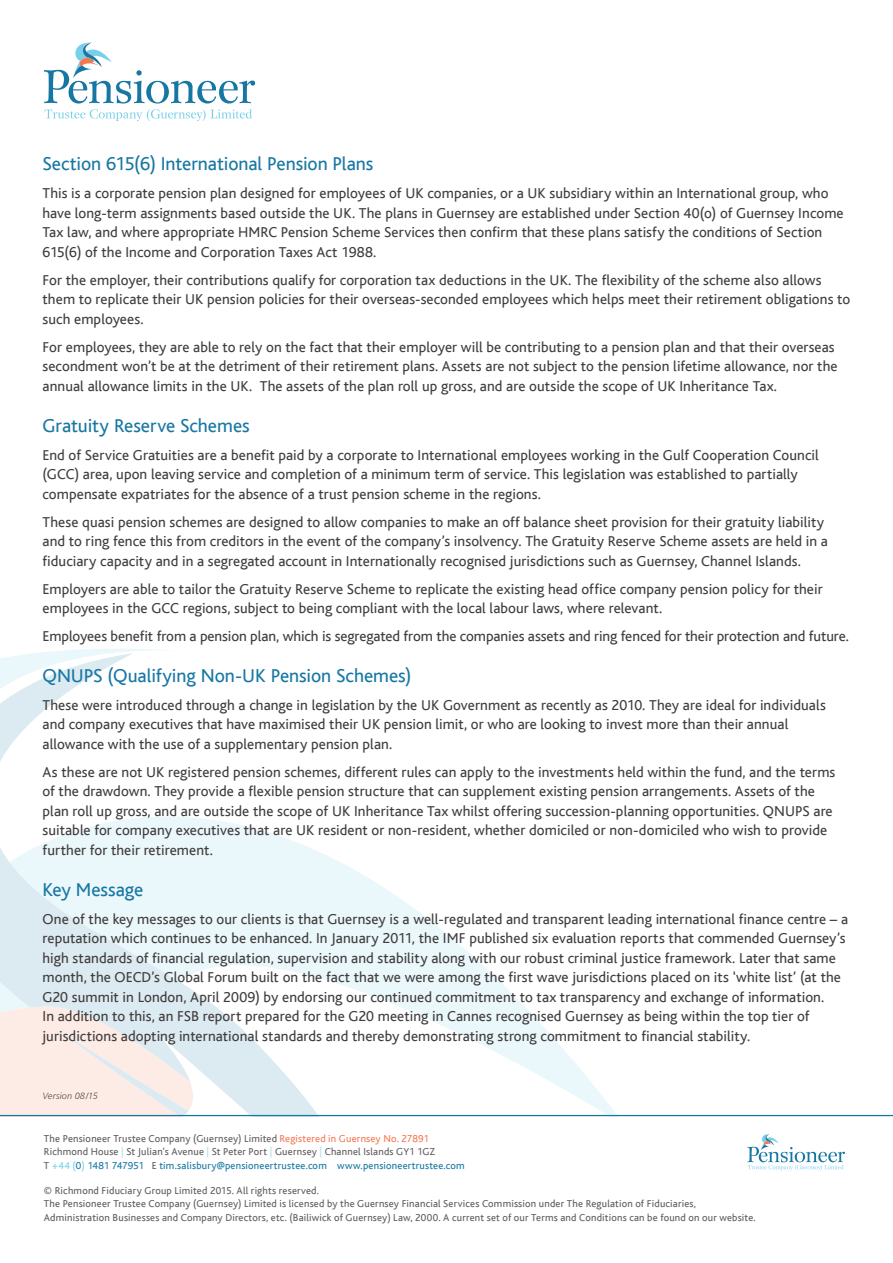
<style>
.page{position:relative;width:893px;height:1263px;background:#fff}
.page>*{position:absolute;margin:0;border:0;box-sizing:border-box;transform-origin:0 0}
.Body_Heading{font:19.5px "Bliss";color:#1777a3}
.Body_Text{font:15px/19.5px "Bliss";letter-spacing:.005em;color:#403d3d}
.t1{font:10.5px/13.5px "Bliss";letter-spacing:.02em;color:#5f5c5c}
.t2{font:italic 300 9.15px "Frutiger";letter-spacing:.015em;color:#524a47}
.s1{color:#f47952}
.s2{color:#a9dff1}
.s3{color:#77d0ea}
.s4{color:#1777a3}
</style>
<div class="page">
<svg style="left:377px;top:883px;width:248px;height:232px"></svg>
<svg style="left:0;top:651px;width:377px;height:464px"></svg>
<svg style="left:0;top:1005px;width:331px;height:110px"></svg>
<svg style="left:44px;top:43px;width:211px;height:78px"></svg>
<hr style="left:0;top:1115px;width:893px;height:1px;background:#1777a3">
<svg style="left:747px;top:1134px;width:98px;height:36px"></svg>
<p class="Body_Heading" style="left:43px;top:154px;width:332px">Section 615(6) International Pension Plans</p>
<p class="Body_Text" style="left:43px;top:184px;width:803px">This is a corporate pension plan designed for employees of UK companies, or a UK subsidiary within an International group, who have long-term assignments based outside the UK. The plans in Guernsey are established under Section 40(o) of Guernsey Income Tax law, and where appropriate HMRC Pension Scheme Services then confirm that these plans satisfy the conditions of Section 615(6) of the Income and Corporation Taxes Act 1988.</p>
<p class="Body_Text" style="left:43px;top:270px;width:809px">For the employer, their contributions qualify for corporation tax deductions in the UK. The flexibility of the scheme also allows them to replicate their UK pension policies for their overseas-seconded employees which helps meet their retirement obligations to such employees.</p>
<p class="Body_Text" style="left:43px;top:337px;width:797px">For employees, they are able to rely on the fact that their employer will be contributing to a pension plan and that their overseas secondment won’t be at the detriment of their retirement plans. Assets are not subject to the pension lifetime allowance, nor the annual allowance limits in the UK. The assets of the plan roll up gross, and are outside the scope of UK Inheritance Tax.</p>
<p class="Body_Heading" style="left:43px;top:415px;width:209px">Gratuity Reserve Schemes</p>
<p class="Body_Text" style="left:43px;top:445px;width:778px">End of Service Gratuities are a benefit paid by a corporate to International employees working in the Gulf Cooperation Council (GCC) area, upon leaving service and completion of a minimum term of service. This legislation was established to partially compensate expatriates for the absence of a trust pension scheme in the regions.</p>
<p class="Body_Text" style="left:43px;top:512px;width:787px">These quasi pension schemes are designed to allow companies to make an off balance sheet provision for their gratuity liability and to ring fence this from creditors in the event of the company’s insolvency. The Gratuity Reserve Scheme assets are held in a fiduciary capacity and in a segregated account in Internationally recognised jurisdictions such as Guernsey, Channel Islands.</p>
<p class="Body_Text" style="left:43px;top:579px;width:782px">Employers are able to tailor the Gratuity Reserve Scheme to replicate the existing head office company pension policy for their employees in the GCC regions, subject to being compliant with the local labour laws, where relevant.</p>
<p class="Body_Text" style="left:43px;top:627px;width:808px">Employees benefit from a pension plan, which is segregated from the companies assets and ring fenced for their protection and future.</p>
<p class="Body_Heading" style="left:43px;top:665px;width:370px">QNUPS (Qualifying Non-UK Pension Schemes)</p>
<p class="Body_Text" style="left:43px;top:695px;width:785px">These were introduced through a change in legislation by the UK Government as recently as 2010. They are ideal for individuals and company executives that have maximised their UK pension limit, or who are looking to invest more than their annual allowance with the use of a supplementary pension plan.</p>
<p class="Body_Text" style="left:43px;top:762px;width:794px">As these are not UK registered pension schemes, different rules can apply to the investments held within the fund, and the terms of the drawdown. They provide a flexible pension structure that can supplement existing pension arrangements. Assets of the plan roll up gross, and are outside the scope of UK Inheritance Tax whilst offering succession-planning opportunities. QNUPS are suitable for company executives that are UK resident or non-resident, whether domiciled or non-domiciled who wish to provide further for their retirement.</p>
<p class="Body_Heading" style="left:43px;top:879px;width:102px">Key Message</p>
<p class="Body_Text" style="left:43px;top:909px;width:807px">One of the key messages to our clients is that Guernsey is a well-regulated and transparent leading international finance centre – a reputation which continues to be enhanced. In January 2011, the IMF published six evaluation reports that commended Guernsey’s high standards of financial regulation, supervision and stability along with our robust criminal justice framework. Later that same month, the OECD’s Global Forum built on the fact that we were among the first wave jurisdictions placed on its ‘white list’ (at the G20 summit in London, April 2009) by endorsing our continued commitment to tax transparency and exchange of information.<br>In addition to this, an FSB report prepared for the G20 meeting in Cannes recognised Guernsey as being within the top tier of jurisdictions adopting international standards and thereby demonstrating strong commitment to financial stability.</p>
<p class="t2" style="left:43px;top:1091px;width:57px">Version 08/15</p>
<p class="t1" style="left:44px;top:1132px;width:422px">The Pensioneer Trustee Company (Guernsey) Limited <span class="s1">Registered in Guernsey No. 27891<br></span>Richmond House <span class="s2">|</span> St Julian’s Avenue <span class="s2">|</span> St Peter Port <span class="s2">|</span> Guernsey <span class="s2">|</span> Channel Islands GY1 1GZ<br>T <span class="s3">+44 (</span><span class="s4">0</span><span class="s3">)</span> <span class="s4">1481 747951</span> E <span class="s4">tim.salisbury@pensioneertrustee.com www.pensioneertrustee.com</span></p>
<p class="t1" style="left:44px;top:1184px;width:713px">© Richmond Fiduciary Group Limited 2015. All rights reserved.<br>The Pensioneer Trustee Company (Guernsey) Limited is licensed by the Guernsey Financial Services Commission under The Regulation of Fiduciaries,<br>Administration Businesses and Company Directors, etc. (Bailiwick of Guernsey) Law, 2000. A current set of our Terms and Conditions can be found on our website.</p>
</div>
